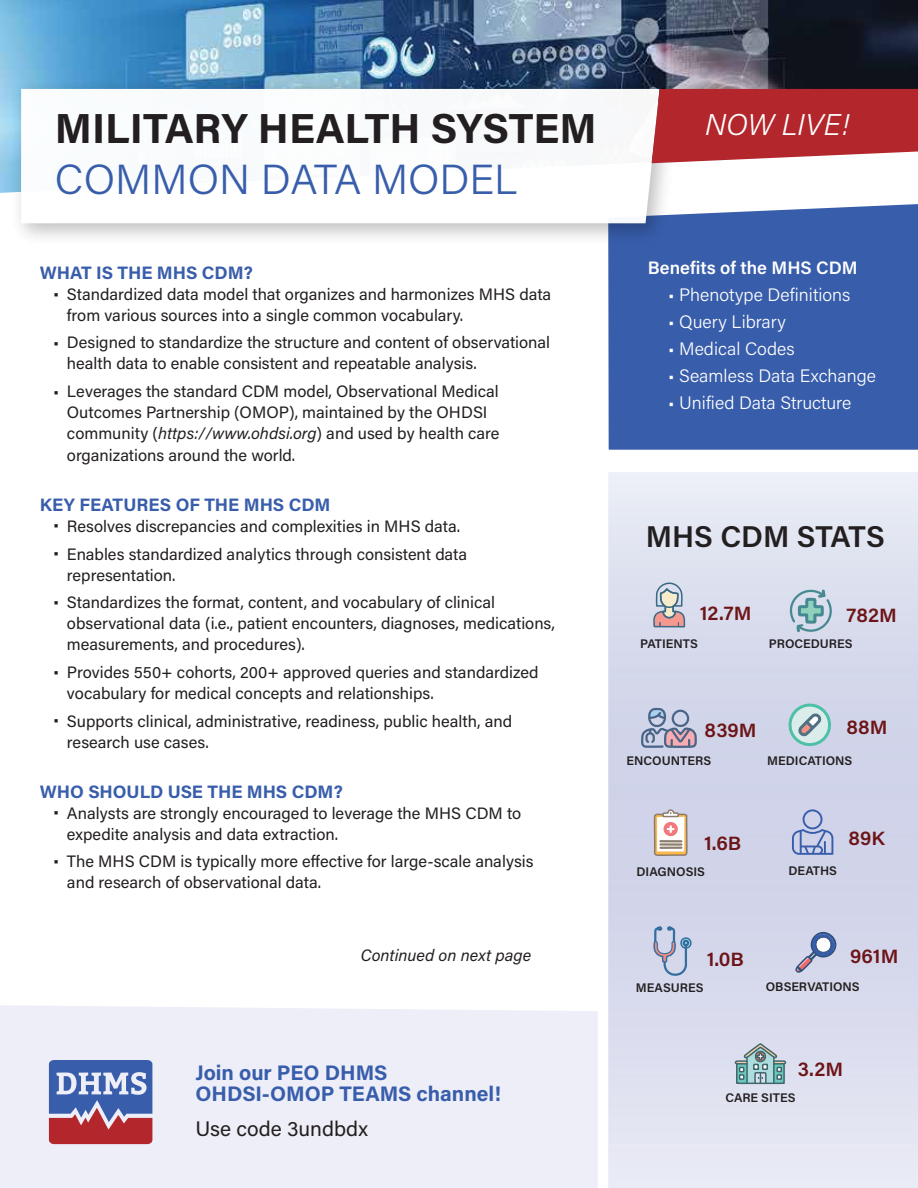
<style>
.page{position:relative;width:918px;height:1188px;background:#fff}
.page>*{position:absolute;margin:0;border:0;box-sizing:border-box;transform-origin:0 0}
.t1{font:700 42px "Acumin Pro";color:#231f20}
.t2{font:300 42px "Acumin Pro";color:#385dab}
.t3{font:600 30px "Acumin Pro";letter-spacing:-.005em;color:#231f20}
.t4{font:italic 300 30px "Acumin Pro";letter-spacing:.01em;color:#fff}
.t5{font:700 21px "Acumin Pro";color:#385dab}
.t6{font:21px "Acumin Pro";color:#231f20}
.t7{font:600 20.25px "Acumin Pro";color:#6d1417}
.t8{font:300 18px "Acumin Pro";color:#fff}
.t9{font:700 18px "Acumin Pro";color:#385dab}
.t10{font:600 18px "Acumin Pro";color:#fff}
.t11{font:16.5px/21px "Acumin Pro";color:#231f20}
.t12{font:italic 16.5px "Acumin Pro";color:#231f20}
.t13{font:600 12.45px "Acumin Pro";color:#231f20}
.s1{font-style:italic}
.s2{font-size:19.2px}
</style>
<div class="page">
<div style="left:0;top:1005px;width:598px;height:183px;background:#edeef7"></div>
<div style="left:608px;top:204px;width:310px;height:246px;background:#385dab"></div>
<img style="left:0;top:0;width:918px;height:193px">
<img style="left:4px;top:72px;width:684px;height:179px">
<svg style="left:21px;top:89px;width:639px;height:134px"></svg>
<svg style="left:652px;top:89px;width:266px;height:74px;background:#b8393f"></svg>
<svg style="left:608px;top:472px;width:310px;height:716px;background:#d9dced"></svg>
<svg style="left:654px;top:580px;width:32px;height:48px;background:#bcb6bc"></svg>
<svg style="left:780px;top:702px;width:53px;height:48px;background:#b8d0d6"></svg>
<svg style="left:783px;top:582px;width:56px;height:58px;background:#bacdda"></svg>
<svg style="left:652px;top:924px;width:41px;height:55px;background:#b8c1d9"></svg>
<svg style="left:792px;top:926px;width:51px;height:48px;background:#b9bfd8"></svg>
<svg style="left:652px;top:809px;width:37px;height:48px"></svg>
<svg style="left:639px;top:653px;width:59px;height:106px;background:#c3c6db"></svg>
<svg style="left:733px;top:1042px;width:55px;height:74px;background:#bacad3"></svg>
<svg style="left:792px;top:809px;width:41px;height:46px;background:#a8b4d8"></svg>
<svg style="left:49px;top:1060px;width:103px;height:84px;background:#816993"></svg>
<p class="t1" style="left:55px;top:99px;width:543px">MILITARY HEALTH SYSTEM</p>
<p class="t2" style="left:55px;top:150px;width:464px">COMMON DATA MODEL</p>
<p class="t9" style="left:40px;top:260px;width:215px">WHAT IS THE MHS CDM?</p>
<p class="t11" style="left:67px;top:283px;width:486px">Standardized data model that organizes and harmonizes MHS data from various sources into a single common vocabulary.</p>
<p class="t11" style="left:67px;top:332px;width:485px">Designed to standardize the structure and content of observational health data to enable consistent and repeatable analysis.</p>
<p class="t11" style="left:67px;top:380px;width:434px">Leverages the standard CDM model, Observational Medical Outcomes Partnership (OMOP), maintained by the OHDSI community (<span class="s1">https://www.ohdsi.org</span>) and used by health care organizations around the world.</p>
<p class="t9" style="left:40px;top:492px;width:292px">KEY FEATURES OF THE MHS CDM</p>
<p class="t11" style="left:67px;top:515px;width:395px">Resolves discrepancies and complexities in MHS data.</p>
<p class="t11" style="left:67px;top:543px;width:402px">Enables standardized analytics through consistent data representation.</p>
<p class="t11" style="left:67px;top:591px;width:490px">Standardizes the format, content, and vocabulary of clinical observational data (i.e., patient encounters, diagnoses, medications, measurements, and procedures).</p>
<p class="t11" style="left:67px;top:661px;width:473px">Provides 550+ cohorts, 200+ approved queries and standardized vocabulary for medical concepts and relationships.</p>
<p class="t11" style="left:67px;top:710px;width:447px">Supports clinical, administrative, readiness, public health, and research use cases.</p>
<p class="t9" style="left:40px;top:779px;width:305px">WHO SHOULD USE THE MHS CDM?</p>
<p class="t11" style="left:67px;top:802px;width:456px">Analysts are strongly encouraged to leverage the MHS CDM to expedite analysis and data extraction.</p>
<p class="t11" style="left:67px;top:851px;width:468px">The MHS CDM is typically more effective for large-scale analysis and research of observational data.</p>
<p class="t11" style="left:53px;top:282px;width:8px">•</p>
<p class="t11" style="left:53px;top:331px;width:8px">•</p>
<p class="t11" style="left:53px;top:380px;width:8px">•</p>
<p class="t11" style="left:53px;top:510px;width:8px;line-height:27.8px">• •</p>
<p class="t11" style="left:53px;top:590px;width:8px">•</p>
<p class="t11" style="left:53px;top:660px;width:8px">•</p>
<p class="t11" style="left:53px;top:709px;width:8px">•</p>
<p class="t11" style="left:53px;top:800px;width:8px">•</p>
<p class="t11" style="left:53px;top:849px;width:8px">•</p>
<p class="t12" style="left:361px;top:943px;width:172px">Continued on next page</p>
<p class="t5" style="left:195px;top:1058px;width:194px">Join our PEO DHMS</p>
<p class="t5" style="left:195px;top:1079px;width:307px">OHDSI-OMOP TEAMS channel!</p>
<p class="t6" style="left:195px;top:1114px;width:174px">Use code 3undbdx</p>
<p class="t4" style="left:705px;top:103px;width:146px">NOW LIVE!</p>
<p class="t10" style="left:648px;top:256px;width:211px">Benefits of the MHS CDM</p>
<p class="t8" style="left:668px;top:283px;width:184px">• Phenotype Definitions</p>
<p class="t8" style="left:668px;top:310px;width:119px">• Query Library</p>
<p class="t8" style="left:668px;top:337px;width:128px">• Medical Codes</p>
<p class="t8" style="left:668px;top:364px;width:209px">• Seamless Data Exchange</p>
<p class="t8" style="left:668px;top:391px;width:185px">• Unified Data Structure</p>
<p class="t3" style="left:646px;top:515px;width:241px">MHS CDM STATS</p>
<p class="t7" style="left:700px;top:599px;width:53px">12.7<span class="s2">M</span></p>
<p class="t13" style="left:640px;top:635px;width:59px">PATIENTS</p>
<p class="t7" style="left:846px;top:601px;width:52px">782<span class="s2">M</span></p>
<p class="t13" style="left:769px;top:635px;width:85px">PROCEDURES</p>
<p class="t7" style="left:705px;top:716px;width:54px">839<span class="s2">M</span></p>
<p class="t13" style="left:627px;top:751px;width:86px">ENCOUNTERS</p>
<p class="t7" style="left:847px;top:713px;width:42px">88<span class="s2">M</span></p>
<p class="t13" style="left:767px;top:752px;width:87px">MEDICATIONS</p>
<p class="t7" style="left:704px;top:828px;width:38px">1.6<span class="s2">B</span></p>
<p class="t13" style="left:636px;top:863px;width:70px">DIAGNOSIS</p>
<p class="t13" style="left:788px;top:862px;width:50px">DEATHS</p>
<p class="t7" style="left:848px;top:824px;width:38px">89<span class="s2">K</span></p>
<p class="t7" style="left:707px;top:944px;width:39px">1.0<span class="s2">B</span></p>
<p class="t13" style="left:636px;top:979px;width:69px">MEASURES</p>
<p class="t7" style="left:850px;top:942px;width:50px">961<span class="s2">M</span></p>
<p class="t13" style="left:766px;top:978px;width:95px">OBSERVATIONS</p>
<p class="t7" style="left:798px;top:1055px;width:47px">3.2<span class="s2">M</span></p>
<p class="t13" style="left:725px;top:1089px;width:72px">CARE SITES</p>
</div>
